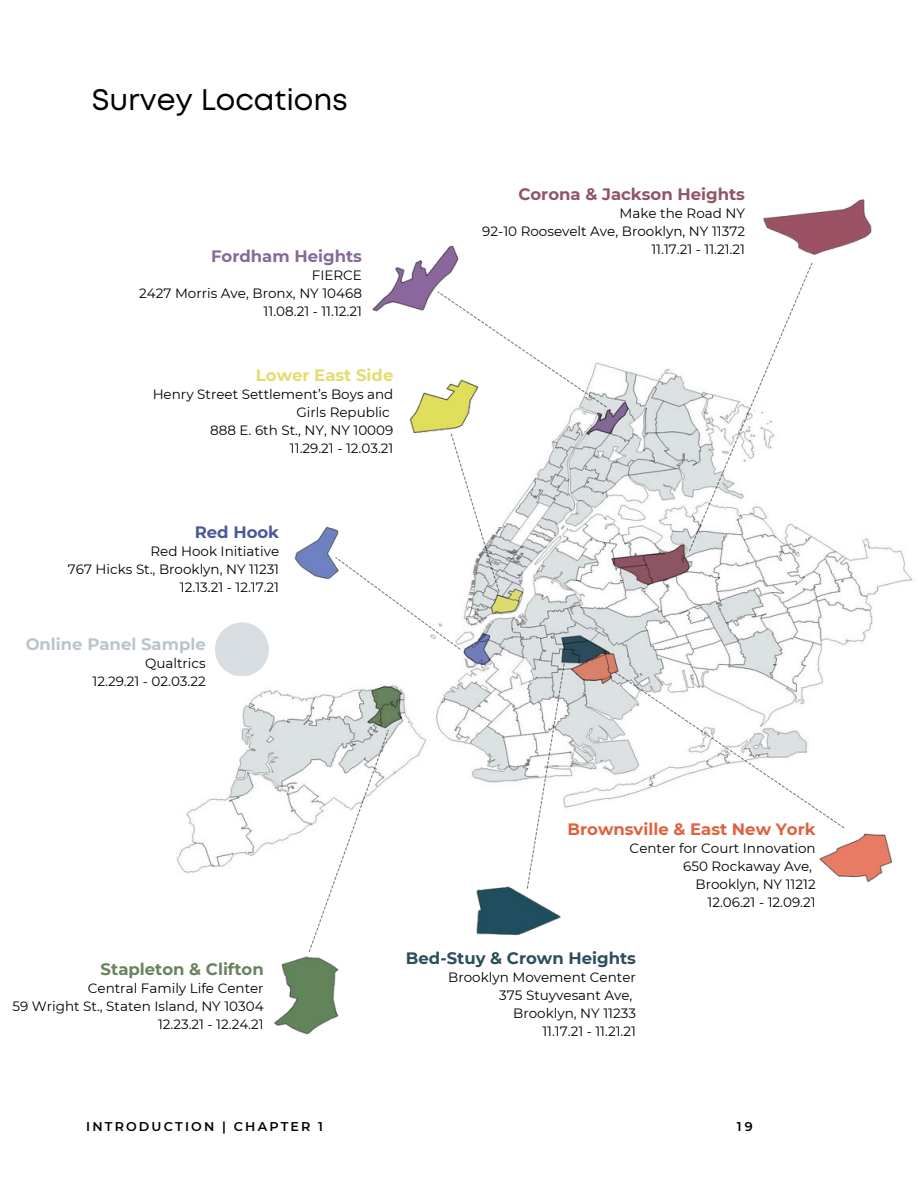
<style>
.page{position:relative;width:918px;height:1188px;background:#fff}
.page>*{position:absolute;margin:0;border:0;box-sizing:border-box;transform-origin:0 0}
.t1{font:29.7px "Mont";color:#000001}
.t2{font:700 16.5px "Montserrat";color:#df623f}
.t3{font:700 16.5px "Montserrat";color:#915664}
.t4{font:700 16.5px "Montserrat";color:#2c4e5d}
.t5{font:700 16.5px "Montserrat";color:#69835e}
.t6{font:700 16.5px "Montserrat";color:#bac5ca}
.t7{font:700 16.5px "Montserrat";color:#86699b}
.t8{font:700 16.5px "Montserrat";color:#e0de6f}
.t9{font:700 16.5px "Montserrat";color:#49599b}
.t10{font:13.5px/18px "Montserrat";color:#000;text-align:right}
.t11{font:600 12.75px "Montserrat";letter-spacing:.17em;color:#000}
</style>
<div class="page">
<img style="left:177px;top:365px;width:736px;height:508px">
<img style="left:816px;top:816px;width:85px;height:67px">
<img style="left:455px;top:867px;width:121px;height:69px">
<img style="left:372px;top:245px;width:87px;height:67px">
<img style="left:395px;top:365px;width:104px;height:68px">
<img style="left:763px;top:199px;width:109px;height:64px">
<img style="left:279px;top:510px;width:56px;height:83px">
<img style="left:274px;top:951px;width:65px;height:84px">
<svg style="left:437px;top:291px;width:170px;height:117px"></svg>
<svg style="left:689px;top:263px;width:124px;height:289px"></svg>
<svg style="left:335px;top:433px;width:165px;height:217px"></svg>
<svg style="left:309px;top:730px;width:80px;height:222px"></svg>
<svg style="left:615px;top:672px;width:230px;height:156px"></svg>
<svg style="left:527px;top:663px;width:38px;height:226px"></svg>
<svg style="left:215px;top:622px;width:54px;height:54px"></svg>
<p class="t1" style="left:92px;top:89px;width:258px">Survey Locations</p>
<p class="t7" style="left:211px;top:246px;width:152px">Fordham Heights</p>
<p class="t10" style="left:312px;top:266px;width:52px">FIERCE</p>
<p class="t10" style="left:139px;top:284px;width:224px">2427 Morris Ave, Bronx, NY 10468</p>
<p class="t10" style="left:264px;top:302px;width:100px">11.08.21 - 11.12.21</p>
<p class="t8" style="left:256px;top:365px;width:139px">Lower East Side</p>
<p class="t10" style="left:153px;top:385px;width:242px">Henry Street Settlement’s Boys and<br>Girls Republic</p>
<p class="t10" style="left:210px;top:421px;width:185px">888 E. 6th St., NY, NY 10009</p>
<h2 class="t10" style="left:290px;top:439px;width:105px">11.29.21 - 12.03.21</h2>
<p class="t9" style="left:195px;top:522px;width:86px">Red Hook</p>
<p class="t10" style="left:151px;top:542px;width:130px">Red Hook Initiative</p>
<p class="t10" style="left:68px;top:560px;width:213px">767 Hicks St., Brooklyn, NY 11231</p>
<p class="t10" style="left:180px;top:578px;width:101px">12.13.21 - 12.17.21</p>
<p class="t6" style="left:26px;top:634px;width:182px">Online Panel Sample</p>
<p class="t10" style="left:93px;top:654px;width:115px">Qualtrics<br>12.29.21 - 02.03.22</p>
<p class="t3" style="left:518px;top:184px;width:228px">Corona &amp; Jackson Heights</p>
<p class="t10" style="left:620px;top:204px;width:127px">Make the Road NY</p>
<p class="t10" style="left:482px;top:222px;width:264px">92-10 Roosevelt Ave, Brooklyn, NY 11372</p>
<p class="t10" style="left:651px;top:240px;width:95px">11.17.21 - 11.21.21</p>
<p class="t5" style="left:101px;top:959px;width:165px">Stapleton &amp; Clifton</p>
<p class="t10" style="left:88px;top:979px;width:177px">Central Family Life Center</p>
<p class="t10" style="left:12px;top:997px;width:253px">59 Wright St., Staten Island, NY 10304</p>
<p class="t10" style="left:158px;top:1015px;width:107px">12.23.21 - 12.24.21</p>
<p class="t2" style="left:568px;top:819px;width:250px">Brownsville &amp; East New York</p>
<p class="t10" style="left:630px;top:839px;width:188px">Center for Court Innovation</p>
<p class="t10" style="left:683px;top:857px;width:130px">650 Rockaway Ave,</p>
<p class="t10" style="left:696px;top:875px;width:122px">Brooklyn, NY 11212</p>
<h3 class="t10" style="left:708px;top:893px;width:110px">12.06.21 - 12.09.21</h3>
<p class="t4" style="left:406px;top:948px;width:232px">Bed-Stuy &amp; Crown Heights</p>
<p class="t10" style="left:448px;top:968px;width:189px">Brooklyn Movement Center</p>
<p class="t10" style="left:499px;top:986px;width:135px">375 Stuyvesant Ave,</p>
<p class="t10" style="left:513px;top:1004px;width:124px">Brooklyn, NY 11233</p>
<p class="t10" style="left:542px;top:1022px;width:95px">11.17.21 - 11.21.21</p>
<p class="t11" style="left:86px;top:1118px;width:238px">INTRODUCTION | CHAPTER 1</p>
<p class="t11" style="left:737px;top:1118px;width:17px">19</p>
</div>
